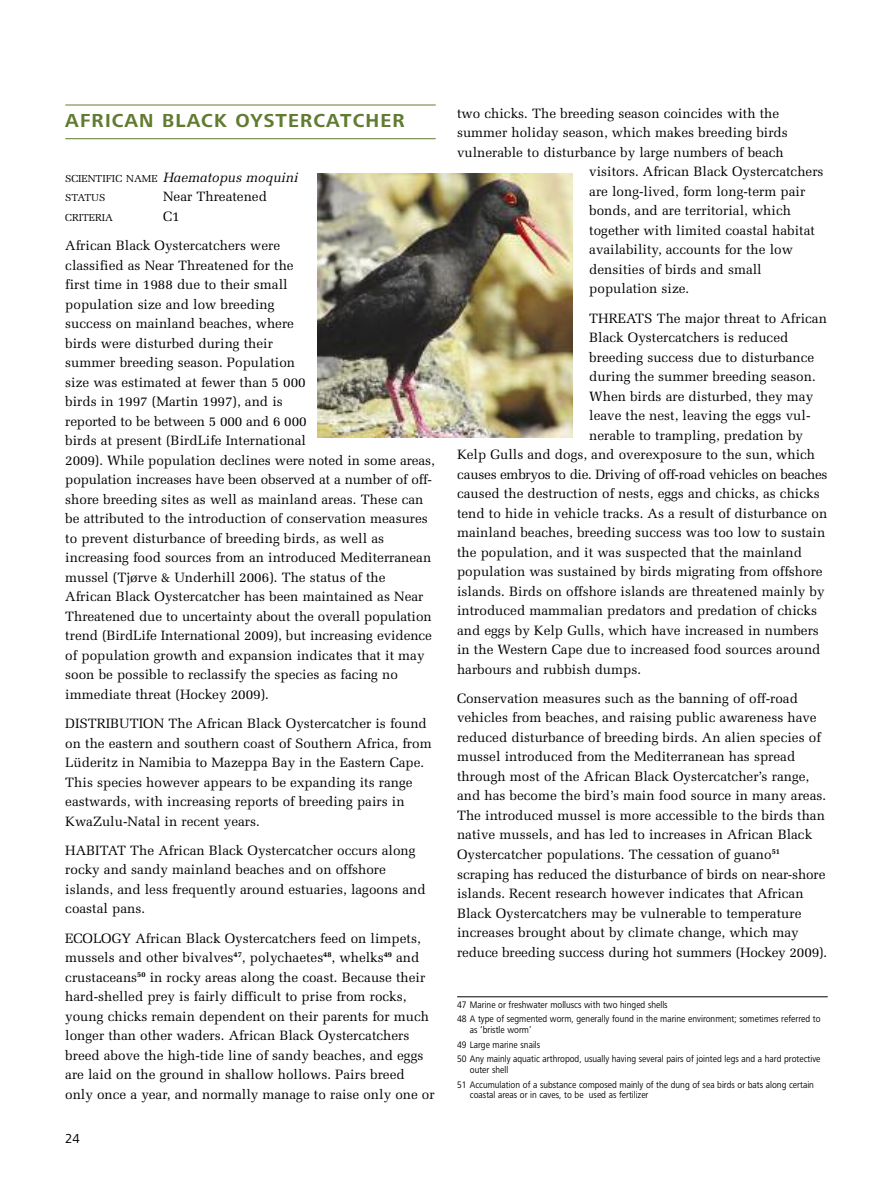
<style>
.page{position:relative;width:893px;height:1191px;background:#fff}
.page>*{position:absolute;margin:0;border:0;box-sizing:border-box;transform-origin:0 0}
.t1{font:700 19.5px "Frutiger Next LT";letter-spacing:.06em;color:#617b30}
.t2{font:13.5px/19.5px "Melior";color:#000}
.t3{font:13.5px "Melior";letter-spacing:-.02em;color:#000}
.t4{font:italic 13.5px "Melior";color:#000}
.t5{font:13.5px "Frutiger Next LT";color:#000}
.t6{font:10.2px "Melior";color:#000}
.t7{font:9.75px/14.7px "Frutiger Next LT";color:#000;scale:.9 1}
.s1{font-style:normal;font-size:10.2px}
</style>
<div class="page">
<hr style="left:457px;top:996px;width:371px;height:1px;background:#000">
<img style="left:318px;top:173px;width:255px;height:265px">
<hr style="left:65px;top:105px;width:371px;height:1px;background:#617b30">
<hr style="left:65px;top:138px;width:371px;height:1px;background:#617b30">
<h1 class="t1" style="left:65px;top:114px;width:341px">AFRICAN BLACK OYSTERCATCHER</h1>
<p class="t4" style="left:65px;top:169px;width:234px"><span class="s1">SCIENTIFIC NAME</span> Haematopus moquini</p>
<p class="t6" style="left:65px;top:192px;width:41px">STATUS</p>
<p class="t2" style="left:163px;top:187px;width:105px">Near Threatened</p>
<p class="t6" style="left:65px;top:211px;width:49px">CRITERIA</p>
<p class="t2" style="left:65px;top:202px;width:216px;line-height:29.2px;text-align:center">C1<br>African Black Oystercatchers were</p>
<p class="t2" style="left:65px;top:255px;width:371px">classified as Near Threatened for the<br>first time in 1988 due to their small<br>population size and low breeding<br>success on mainland beaches, where<br>birds were disturbed during their<br>summer breeding season. Population<br>size was estimated at fewer than 5 000<br>birds in 1997 (Martin 1997), and is<br>reported to be between 5 000 and 6 000<br>birds at present (BirdLife International<br>2009). While population declines were noted in some areas, population increases have been observed at a number of off&shy;shore breeding sites as well as mainland areas. These can be attributed to the introduction of conservation measures to prevent disturbance of breeding birds, as well as increasing food sources from an introduced Mediterranean mussel (Tjørve &amp; Underhill 2006). The status of the African Black Oystercatcher has been maintained as Near Threatened due to uncertainty about the overall population trend (BirdLife International 2009), but increasing evidence of population growth and expansion indicates that it may soon be possible to reclassify the species as facing no immediate threat (Hockey 2009).</p>
<p class="t2" style="left:65px;top:713px;width:368px">DISTRIBUTION The African Black Oystercatcher is found on the eastern and southern coast of Southern Africa, from Lüderitz in Namibia to Mazeppa Bay in the Eastern Cape.<br>This species however appears to be expanding its range eastwards, with increasing reports of breeding pairs in KwaZulu-Natal in recent years.</p>
<p class="t2" style="left:65px;top:840px;width:362px">HABITAT The African Black Oystercatcher occurs along rocky and sandy mainland beaches and on offshore islands, and less frequently around estuaries, lagoons and coastal pans.</p>
<p class="t2" style="left:65px;top:928px;width:371px">ECOLOGY African Black Oystercatchers feed on limpets, mussels and other bivalves<sup>47</sup>, polychaetes<sup>48</sup>, whelks<sup>49</sup> and crustaceans<sup>50</sup> in rocky areas along the coast. Because their hard-shelled prey is fairly difficult to prise from rocks, young chicks remain dependent on their parents for much longer than other waders. African Black Oystercatchers breed above the high-tide line of sandy beaches, and eggs are laid on the ground in shallow hollows. Pairs breed only once a year, and normally manage to raise only one or</p>
<p class="t5" style="left:65px;top:1133px;width:16px">24</p>
<p class="t2" style="left:457px;top:103px;width:324px">two chicks. The breeding season coincides with the</p>
<p class="t2" style="left:457px;top:123px;width:332px">summer holiday season, which makes breeding birds</p>
<p class="t2" style="left:457px;top:142px;width:328px">vulnerable to disturbance by large numbers of beach</p>
<p class="t2" style="left:589px;top:162px;width:236px">visitors. African Black Oystercatchers</p>
<p class="t2" style="left:589px;top:181px;width:218px">are long-lived, form long-term pair</p>
<p class="t2" style="left:589px;top:201px;width:203px">bonds, and are territorial, which</p>
<p class="t2" style="left:589px;top:220px;width:227px">together with limited coastal habitat</p>
<p class="t2" style="left:589px;top:240px;width:205px">availability, accounts for the low</p>
<p class="t2" style="left:589px;top:259px;width:174px">densities of birds and small</p>
<p class="t2" style="left:589px;top:279px;width:102px">population size.</p>
<p class="t2" style="left:589px;top:308px;width:239px">THREATS The major threat to African</p>
<p class="t2" style="left:589px;top:328px;width:201px">Black Oystercatchers is reduced</p>
<p class="t2" style="left:589px;top:347px;width:226px">breeding success due to disturbance</p>
<p class="t2" style="left:589px;top:367px;width:228px">during the summer breeding season.</p>
<p class="t2" style="left:589px;top:386px;width:225px">When birds are disturbed, they may</p>
<p class="t2" style="left:589px;top:406px;width:223px">leave the nest, leaving the eggs vul-</p>
<p class="t2" style="left:589px;top:425px;width:215px">nerable to trampling, predation by</p>
<p class="t2" style="left:457px;top:445px;width:360px">Kelp Gulls and dogs, and overexposure to the sun, which</p>
<p class="t3" style="left:457px;top:466px;width:372px">causes embryos to die. Driving of off-road vehicles on beaches</p>
<p class="t2" style="left:457px;top:484px;width:364px">caused the destruction of nests, eggs and chicks, as chicks</p>
<p class="t2" style="left:457px;top:503px;width:372px">tend to hide in vehicle tracks. As a result of disturbance on</p>
<p class="t2" style="left:457px;top:523px;width:370px">mainland beaches, breeding success was too low to sustain</p>
<p class="t2" style="left:457px;top:542px;width:346px">the population, and it was suspected that the mainland</p>
<p class="t2" style="left:457px;top:562px;width:367px">population was sustained by birds migrating from offshore</p>
<p class="t2" style="left:457px;top:581px;width:369px">islands. Birds on offshore islands are threatened mainly by</p>
<p class="t2" style="left:457px;top:601px;width:362px">introduced mammalian predators and predation of chicks</p>
<p class="t2" style="left:457px;top:620px;width:363px">and eggs by Kelp Gulls, which have increased in numbers</p>
<p class="t2" style="left:457px;top:640px;width:365px">in the Western Cape due to increased food sources around</p>
<p class="t2" style="left:457px;top:659px;width:186px">harbours and rubbish dumps.</p>
<p class="t2" style="left:457px;top:688px;width:372px">Conservation measures such as the banning of off-road vehicles from beaches, and raising public awareness have reduced disturbance of breeding birds. An alien species of mussel introduced from the Mediterranean has spread through most of the African Black Oystercatcher’s range, and has become the bird’s main food source in many areas.<br>The introduced mussel is more accessible to the birds than native mussels, and has led to increases in African Black Oystercatcher populations. The cessation of guano<sup>51 </sup>scraping has reduced the disturbance of birds on near-shore islands. Recent research however indicates that African Black Oystercatchers may be vulnerable to temperature increases brought about by climate change, which may reduce breeding success during hot summers (Hockey 2009).</p>
<p class="t7" style="left:457px;top:998px;width:405px">47 Marine or freshwater molluscs with two hinged shells<br>48 A type of segmented worm, generally found in the marine environment; sometimes referred to</p>
<p class="t7" style="left:457px;top:1023px;width:405px;text-indent:13px">as ‘bristle worm’<br>49 Large marine snails<br>50 Any mainly aquatic arthropod, usually having several pairs of jointed legs and a hard protective</p>
<p class="t7" style="left:457px;top:1063px;width:398px;text-indent:13px">outer shell<br>51 Accumulation of a substance composed mainly of the dung of sea birds or bats along certain</p>
<p class="t7" style="left:470px;top:1088px;width:200px">coastal areas or in caves, to be used as fertilizer</p>
</div>
